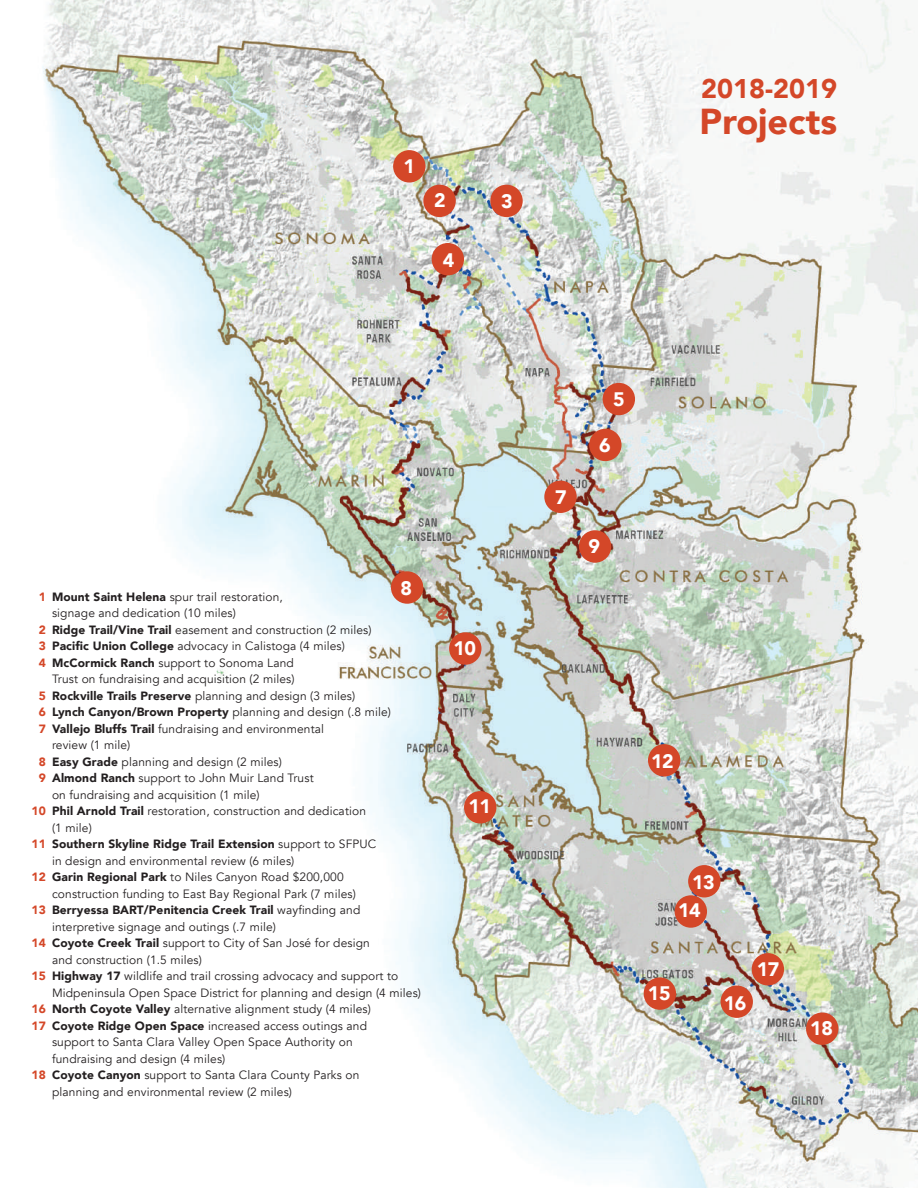
<style>
.page{position:relative;width:918px;height:1188px;background:#fff}
.page>*{position:absolute;margin:0;border:0;box-sizing:border-box;transform-origin:0 0}
.t1{font:900 36px "Avenir";color:#d44728}
.t2{font:900 27px "Avenir";color:#d44728}
.t3{font:900 19.5px/28px "Avenir";letter-spacing:-.025em;color:#fff}
.t4{font:12px "Avenir";letter-spacing:.01em;color:#231f20}
.t5{font:900 12px "Avenir";letter-spacing:.01em;color:#231f20}
.s1{font-weight:900;color:#d44728}
.s2{font-weight:900}
.s3{color:#d44728}
.s4{font-weight:400}
</style>
<div class="page">
<img style="left:42px;top:0;width:876px;height:1188px">
<div style="left:393px;top:150px;width:33px;height:33px;background:#d44728;border-radius:50%"></div>
<div style="left:423px;top:185px;width:33px;height:32px;background:#d44728;border-radius:50%"></div>
<div style="left:490px;top:185px;width:33px;height:32px;background:#d44728;border-radius:50%"></div>
<div style="left:432px;top:243px;width:32px;height:32px;background:#d44728;border-radius:50%"></div>
<div style="left:603px;top:383px;width:32px;height:32px;background:#d44728;border-radius:50%"></div>
<div style="left:589px;top:429px;width:33px;height:32px;background:#d44728;border-radius:50%"></div>
<div style="left:391px;top:571px;width:32px;height:33px;background:#d44728;border-radius:50%"></div>
<div style="left:544px;top:481px;width:33px;height:32px;background:#d44728;border-radius:50%"></div>
<div style="left:579px;top:530px;width:32px;height:33px;background:#d44728;border-radius:50%"></div>
<div style="left:449px;top:632px;width:33px;height:33px;background:#d44728;border-radius:50%"></div>
<div style="left:464px;top:791px;width:32px;height:33px;background:#d44728;border-radius:50%"></div>
<div style="left:648px;top:744px;width:32px;height:33px;background:#d44728;border-radius:50%"></div>
<div style="left:688px;top:865px;width:33px;height:32px;background:#d44728;border-radius:50%"></div>
<div style="left:675px;top:895px;width:32px;height:33px;background:#d44728;border-radius:50%"></div>
<div style="left:644px;top:977px;width:32px;height:33px;background:#d44728;border-radius:50%"></div>
<div style="left:721px;top:985px;width:32px;height:33px;background:#d44728;border-radius:50%"></div>
<div style="left:752px;top:953px;width:32px;height:33px;background:#d44728;border-radius:50%"></div>
<div style="left:806px;top:1012px;width:32px;height:33px;background:#d44728;border-radius:50%"></div>
<h3 class="t3" style="left:404px;top:152px;width:13px">1</h3>
<h3 class="t3" style="left:434px;top:186px;width:13px">2</h3>
<h3 class="t3" style="left:501px;top:187px;width:13px">3</h3>
<h3 class="t3" style="left:443px;top:245px;width:13px">4</h3>
<h2 class="t2" style="left:701px;top:66px;width:137px">2018-2019</h2>
<h1 class="t1" style="left:700px;top:91px;width:139px">Projects</h1>
<h3 class="t3" style="left:401px;top:573px;width:13px">8</h3>
<p class="t4" style="left:39px;top:589px;width:246px"><span class="s1">1</span> <span class="s2">Mount Saint Helena</span> spur trail restoration,</p>
<p class="t4" style="left:52px;top:606px;width:185px">signage and dedication (10 miles)</p>
<p class="t4" style="left:39px;top:622px;width:334px"><span class="s1">2</span> <span class="s2">Ridge Trail/Vine Trail</span> easement and construction (2 miles)</p>
<p class="t4" style="left:39px;top:639px;width:308px"><span class="s1">3</span> <span class="s2">Pacific Union College</span> advocacy in Calistoga (4 miles)</p>
<p class="t4" style="left:39px;top:655px;width:257px"><span class="s1">4</span> <span class="s2">McCormick Ranch</span> support to Sonoma Land</p>
<p class="t4" style="left:52px;top:672px;width:244px">Trust on fundraising and acquisition (2 miles)</p>
<p class="t4" style="left:39px;top:688px;width:318px"><span class="s1">5</span> <span class="s2">Rockville Trails Preserve</span> planning and design (3 miles)</p>
<p class="t5" style="left:39px;top:702px;width:354px"><span class="s3">6</span> Lynch Canyon/Brown Property <span class="s4">planning and design (.8 mile)</span></p>
<p class="t4" style="left:39px;top:721px;width:287px"><span class="s1">7</span> <span class="s2">Vallejo Bluffs Trail</span> fundraising and environmental</p>
<p class="t4" style="left:52px;top:738px;width:80px">review (1 mile)</p>
<p class="t4" style="left:39px;top:754px;width:245px"><span class="s1">8</span> <span class="s2">Easy Grade</span> planning and design (2 miles)</p>
<p class="t4" style="left:39px;top:771px;width:276px"><span class="s1">9</span> <span class="s2">Almond Ranch</span> support to John Muir Land Trust</p>
<p class="t4" style="left:52px;top:787px;width:209px">on fundraising and acquisition (1 mile)</p>
<p class="t4" style="left:32px;top:804px;width:336px"><span class="s1">10</span> <span class="s2">Phil Arnold Trail</span> restoration, construction and dedication</p>
<p class="t4" style="left:52px;top:820px;width:41px">(1 mile)</p>
<p class="t5" style="left:32px;top:834px;width:346px"><span class="s3">11</span> Southern Skyline Ridge Trail Extension <span class="s4">support to SFPUC</span></p>
<p class="t4" style="left:52px;top:853px;width:244px">in design and environmental review (6 miles)</p>
<p class="t4" style="left:32px;top:870px;width:314px"><span class="s1">12</span> <span class="s2">Garin Regional Park</span> to Niles Canyon Road $200,000</p>
<p class="t4" style="left:52px;top:886px;width:305px">construction funding to East Bay Regional Park (7 miles)</p>
<p class="t5" style="left:32px;top:900px;width:330px"><span class="s3">13</span> Berryessa BART/Penitencia Creek Trail <span class="s4">wayfinding and</span></p>
<p class="t4" style="left:52px;top:919px;width:226px">interpretive signage and outings (.7 mile)</p>
<p class="t4" style="left:32px;top:936px;width:340px"><span class="s1">14</span> <span class="s2">Coyote Creek Trail</span> support to City of San José for design</p>
<p class="t4" style="left:52px;top:952px;width:151px">and construction (1.5 miles)</p>
<p class="t4" style="left:32px;top:969px;width:368px"><span class="s1">15</span> <span class="s2">Highway 17</span> wildlife and trail crossing advocacy and support to</p>
<p class="t4" style="left:52px;top:985px;width:370px">Midpeninsula Open Space District for planning and design (4 miles)</p>
<p class="t4" style="left:32px;top:1002px;width:341px"><span class="s1">16</span> <span class="s2">North Coyote Valley</span> alternative alignment study (4 miles)</p>
<p class="t4" style="left:32px;top:1018px;width:337px"><span class="s1">17</span> <span class="s2">Coyote Ridge Open Space</span> increased access outings and</p>
<p class="t4" style="left:52px;top:1035px;width:302px">support to Santa Clara Valley Open Space Authority on</p>
<p class="t4" style="left:52px;top:1051px;width:175px">fundraising and design (4 miles)</p>
<p class="t4" style="left:32px;top:1068px;width:329px"><span class="s1">18</span> <span class="s2">Coyote Canyon</span> support to Santa Clara County Parks on</p>
<p class="t4" style="left:52px;top:1084px;width:241px">planning and environmental review (2 miles)</p>
<h3 class="t3" style="left:453px;top:634px;width:24px">10</h3>
<h3 class="t3" style="left:468px;top:792px;width:24px">11</h3>
<h3 class="t3" style="left:555px;top:483px;width:13px">7</h3>
<h3 class="t3" style="left:613px;top:385px;width:13px">5</h3>
<h3 class="t3" style="left:599px;top:430px;width:13px">6</h3>
<h3 class="t3" style="left:589px;top:532px;width:13px">9</h3>
<h3 class="t3" style="left:651px;top:747px;width:24px">12</h3>
<h3 class="t3" style="left:678px;top:868px;width:38px;text-indent:14px">13<br>14</h3>
<h3 class="t3" style="left:648px;top:979px;width:24px">15</h3>
<h3 class="t3" style="left:724px;top:989px;width:24px">16</h3>
<h3 class="t3" style="left:757px;top:955px;width:24px">17</h3>
<h3 class="t3" style="left:810px;top:1013px;width:24px">18</h3>
</div>
